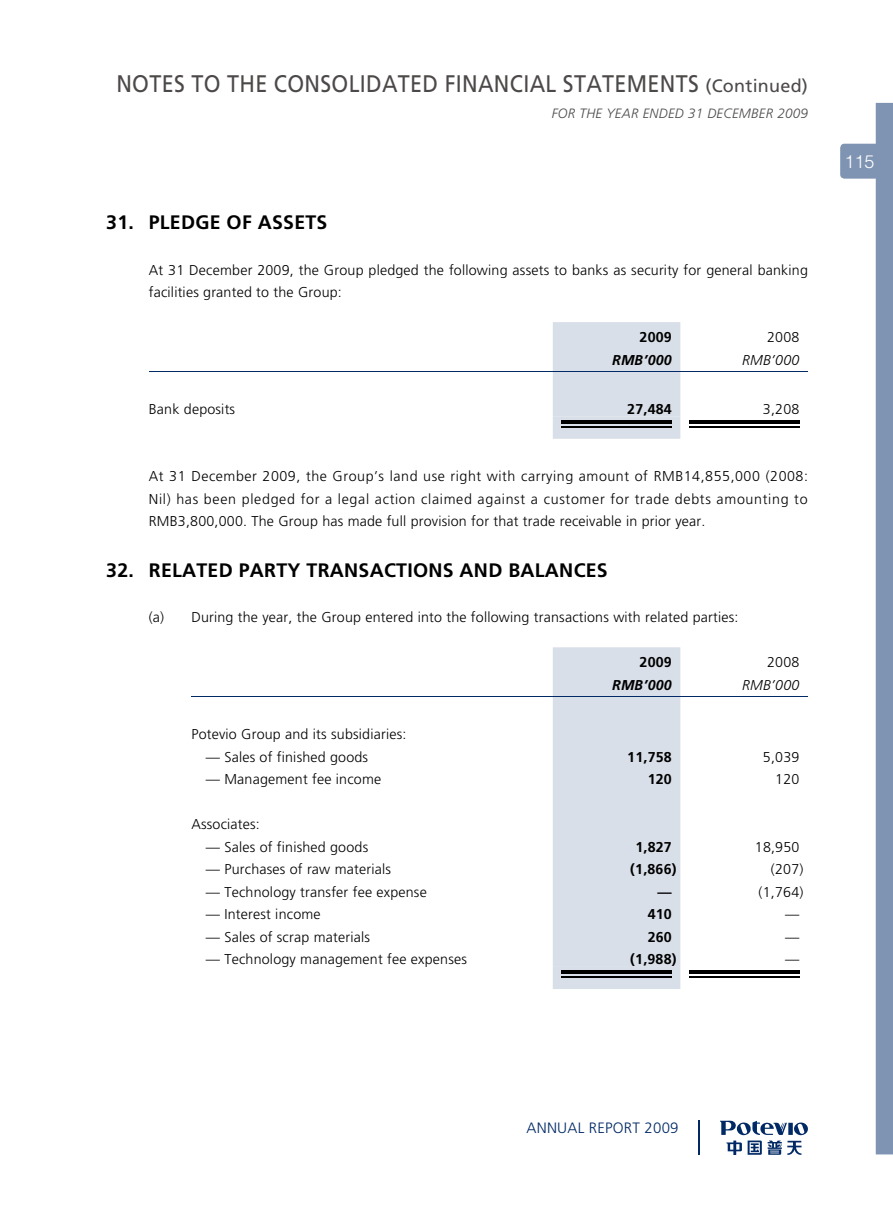
<style>
.page{position:relative;width:893px;height:1212px;background:#fff}
.page>*{position:absolute;margin:0;border:0;box-sizing:border-box;transform-origin:0 0}
.t1{font:24px "Frutiger LT Std";letter-spacing:.015em;color:#4c4948;scale:.9 1}
.t2{font:700 19.5px "Frutiger LT Std";letter-spacing:.015em;color:#000}
.t3{font:300 18px "Helvetica LT Std";color:#fff}
.t4{font:300 15px "Frutiger LT Std";letter-spacing:.015em;color:#002965}
.t5{font:300 14.25px/22.5px "Frutiger LT Std";letter-spacing:.015em;color:#000}
.t6{font:700 14.25px "Frutiger LT Std";color:#000}
.t7{font:italic 700 14.25px "Frutiger LT Std";letter-spacing:.015em;color:#000}
.t8{font:italic 300 14.25px "Frutiger LT Std";letter-spacing:.015em;color:#000}
.t9{font:italic 300 13.5px "Frutiger LT Std";letter-spacing:.015em;color:#4c4948}
.s1{font-size:18px}
</style>
<div class="page">
<svg style="left:840px;top:103px;width:53px;height:1051px"></svg>
<svg style="left:720px;top:1120px;width:88px;height:35px"></svg>
<hr style="left:699px;top:1121px;width:1px;height:34px;background:#002965">
<div style="left:553px;top:322px;width:127px;height:117px;background:#d9dfe8"></div>
<hr style="left:149px;top:371px;width:404px;height:1px;background:#002965">
<hr style="left:553px;top:371px;width:127px;height:1px;background:#002965">
<hr style="left:680px;top:371px;width:128px;height:1px;background:#002965">
<hr style="left:561px;top:420px;width:111px;height:4px;background:#000">
<hr style="left:561px;top:426px;width:111px;height:2px;background:#000">
<hr style="left:689px;top:420px;width:110px;height:4px;background:#000">
<hr style="left:689px;top:426px;width:110px;height:2px;background:#000">
<div style="left:553px;top:647px;width:127px;height:342px;background:#d9dfe8"></div>
<hr style="left:191px;top:696px;width:362px;height:1px;background:#002965">
<hr style="left:553px;top:696px;width:127px;height:1px;background:#002965">
<hr style="left:680px;top:696px;width:128px;height:1px;background:#002965">
<hr style="left:561px;top:970px;width:111px;height:4px;background:#000">
<hr style="left:561px;top:977px;width:111px;height:1px;background:#000">
<hr style="left:689px;top:970px;width:110px;height:4px;background:#000">
<hr style="left:689px;top:977px;width:110px;height:1px;background:#000">
<h1 class="t1" style="left:116px;top:70px;width:770px">NOTES TO THE CONSOLIDATED FINANCIAL STATEMENTS <span class="s1">(Continued)</span></h1>
<p class="t9" style="left:552px;top:105px;width:258px">FOR THE YEAR ENDED 31 DECEMBER 2009</p>
<h2 class="t2" style="left:106px;top:211px;width:223px">31. PLEDGE OF ASSETS</h2>
<p class="t5" style="left:149px;top:259px;width:661px">At 31 December 2009, the Group pledged the following assets to banks as security for general banking facilities granted to the Group:</p>
<p class="t6" style="left:640px;top:329px;width:34px">2009</p>
<p class="t5" style="left:767px;top:326px;width:34px">2008</p>
<p class="t7" style="left:612px;top:351px;width:61px">RMB’000</p>
<p class="t8" style="left:742px;top:352px;width:59px">RMB’000</p>
<p class="t5" style="left:149px;top:398px;width:88px">Bank deposits</p>
<p class="t6" style="left:627px;top:401px;width:46px">27,484</p>
<p class="t5" style="left:763px;top:398px;width:38px">3,208</p>
<p class="t5" style="left:149px;top:465px;width:661px;text-align:justify">At 31 December 2009, the Group’s land use right with carrying amount of RMB14,855,000 (2008:<br>Nil) has been pledged for a legal action claimed against a customer for trade debts amounting to RMB3,800,000. The Group has made full provision for that trade receivable in prior year.</p>
<h2 class="t2" style="left:106px;top:558px;width:503px">32. RELATED PARTY TRANSACTIONS AND BALANCES</h2>
<p class="t5" style="left:149px;top:606px;width:591px">(a) During the year, the Group entered into the following transactions with related parties:</p>
<p class="t6" style="left:640px;top:654px;width:34px">2009</p>
<p class="t5" style="left:767px;top:651px;width:34px">2008</p>
<p class="t7" style="left:612px;top:676px;width:61px">RMB’000</p>
<p class="t8" style="left:742px;top:677px;width:59px">RMB’000</p>
<p class="t5" style="left:191px;top:723px;width:217px">Potevio Group and its subsidiaries:</p>
<p class="t5" style="left:206px;top:746px;width:164px">— Sales of finished goods</p>
<p class="t6" style="left:627px;top:748px;width:46px">11,758</p>
<p class="t5" style="left:763px;top:746px;width:38px">5,039</p>
<p class="t5" style="left:206px;top:768px;width:177px">— Management fee income</p>
<p class="t6" style="left:648px;top:771px;width:26px">120</p>
<p class="t5" style="left:775px;top:768px;width:26px">120</p>
<p class="t5" style="left:191px;top:813px;width:70px">Associates:</p>
<p class="t5" style="left:206px;top:836px;width:164px">— Sales of finished goods</p>
<p class="t6" style="left:635px;top:838px;width:38px">1,827</p>
<p class="t5" style="left:755px;top:836px;width:46px">18,950</p>
<p class="t5" style="left:206px;top:858px;width:187px">— Purchases of raw materials</p>
<p class="t6" style="left:630px;top:861px;width:48px">(1,866)</p>
<p class="t5" style="left:771px;top:858px;width:34px">(207)</p>
<p class="t5" style="left:206px;top:881px;width:222px">— Technology transfer fee expense</p>
<p class="t6" style="left:658px;top:883px;width:16px">—</p>
<p class="t5" style="left:759px;top:881px;width:46px">(1,764)</p>
<p class="t5" style="left:206px;top:903px;width:116px">— Interest income</p>
<p class="t6" style="left:648px;top:906px;width:26px">410</p>
<p class="t5" style="left:785px;top:903px;width:16px">—</p>
<p class="t5" style="left:206px;top:926px;width:166px">— Sales of scrap materials</p>
<p class="t6" style="left:648px;top:929px;width:26px">260</p>
<p class="t5" style="left:785px;top:926px;width:16px">—</p>
<p class="t5" style="left:206px;top:948px;width:263px">— Technology management fee expenses</p>
<p class="t6" style="left:630px;top:951px;width:48px">(1,988)</p>
<p class="t5" style="left:785px;top:948px;width:16px">—</p>
<p class="t3" style="left:844px;top:150px;width:32px">115</p>
<p class="t4" style="left:527px;top:1119px;width:153px">ANNUAL REPORT 2009</p>
</div>
